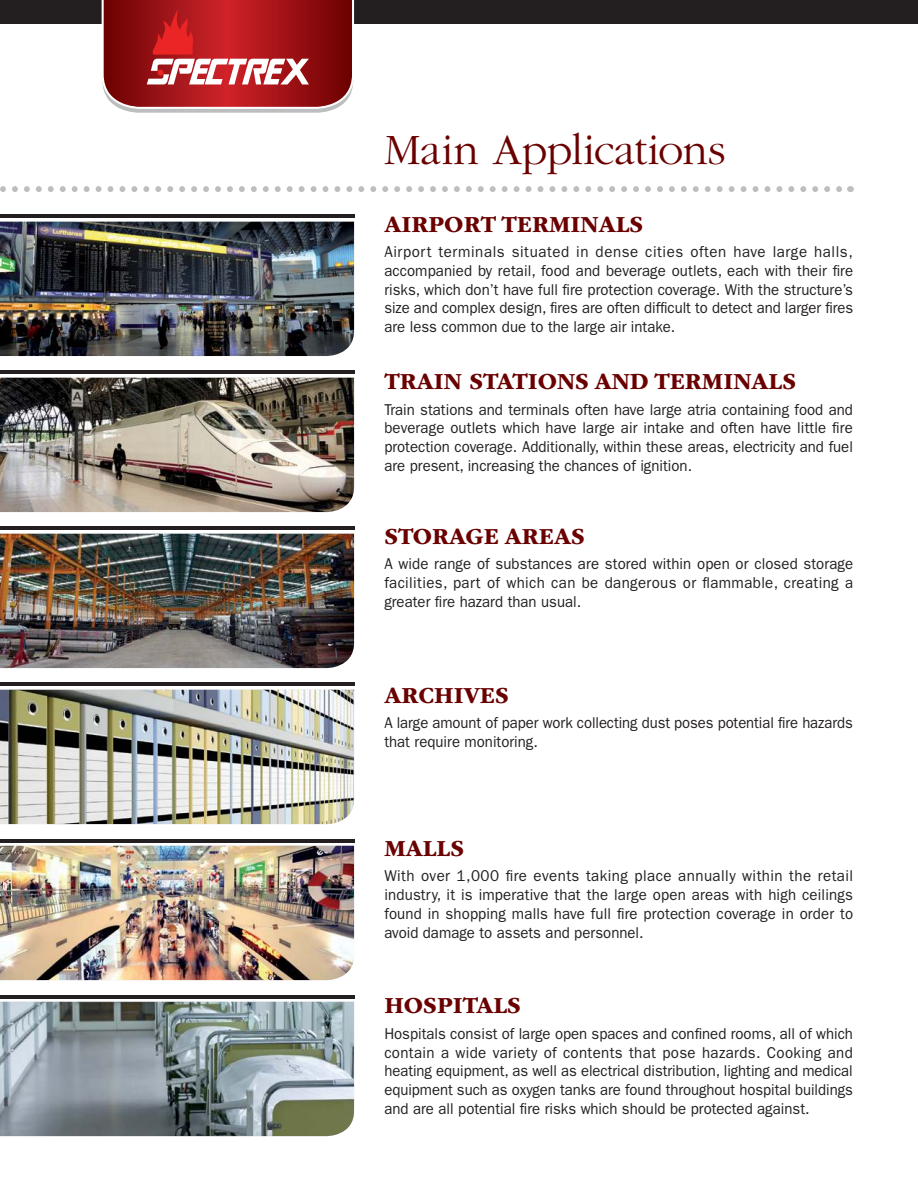
<style>
.page{position:relative;width:918px;height:1188px;background:#fff}
.page>*{position:absolute;margin:0;border:0;box-sizing:border-box;transform-origin:0 0}
.t1{font:300 45px "ITC Garamond Std";letter-spacing:-.01em;color:#6a0000}
.t2{font:700 24px "ITC Garamond Std";color:#6a0000}
.t3{font:15.75px/18.9px "ITC Franklin Gothic Std";color:#231f20;text-align:justify;scale:.95 1}
.t4{font:15.75px/18.9px "ITC Franklin Gothic Std";color:#231f20;text-align:justify;scale:.96 1}
.t5{font:15.75px/18.9px "ITC Franklin Gothic Std";color:#231f20;scale:.94 1}
</style>
<div class="page">
<div style="left:0;top:0;width:918px;height:23px;background:#231f20"></div>
<svg style="left:101px;top:0;width:254px;height:113px;background:#ad383b"></svg>
<svg style="left:0;top:186px;width:842px;height:6px"></svg>
<hr style="left:0;top:215px;width:354px;height:3px;background:#231f20">
<hr style="left:0;top:371px;width:354px;height:3px;background:#231f20">
<hr style="left:0;top:527px;width:354px;height:3px;background:#231f20">
<hr style="left:0;top:683px;width:354px;height:3px;background:#231f20">
<hr style="left:0;top:839px;width:354px;height:3px;background:#231f20">
<hr style="left:0;top:995px;width:354px;height:3px;background:#231f20">
<img style="left:0;top:222px;width:354px;height:134px">
<img style="left:0;top:378px;width:354px;height:134px">
<img style="left:0;top:534px;width:354px;height:134px">
<img style="left:0;top:690px;width:354px;height:134px">
<img style="left:0;top:846px;width:354px;height:134px">
<img style="left:0;top:1002px;width:354px;height:134px">
<h1 class="t1" style="left:384px;top:132px;width:343px">Main Applications</h1>
<h2 class="t2" style="left:384px;top:209px;width:260px">AIRPORT TERMINALS</h2>
<p class="t4" style="left:384px;top:243px;width:490px">Airport terminals situated in dense cities often have large halls, accompanied by retail, food and beverage outlets, each with their fire risks, which don’t have full fire protection coverage. With the structure’s size and complex design, fires are often difficult to detect and larger fires are less common due to the large air intake.</p>
<h2 class="t2" style="left:384px;top:367px;width:413px">TRAIN STATIONS AND TERMINALS</h2>
<p class="t3" style="left:384px;top:401px;width:495px">Train stations and terminals often have large atria containing food and beverage outlets which have large air intake and often have little fire protection coverage. Additionally, within these areas, electricity and fuel are present, increasing the chances of ignition.</p>
<h2 class="t2" style="left:384px;top:521px;width:202px">STORAGE AREAS</h2>
<p class="t3" style="left:384px;top:555px;width:495px">A wide range of substances are stored within open or closed storage facilities, part of which can be dangerous or flammable, creating a greater fire hazard than usual.</p>
<h2 class="t2" style="left:384px;top:681px;width:126px">ARCHIVES</h2>
<p class="t5" style="left:384px;top:715px;width:500px">A large amount of paper work collecting dust poses potential fire hazards that require monitoring.</p>
<h2 class="t2" style="left:384px;top:833px;width:81px">MALLS</h2>
<p class="t4" style="left:384px;top:867px;width:490px">With over 1,000 fire events taking place annually within the retail industry, it is imperative that the large open areas with high ceilings found in shopping malls have full fire protection coverage in order to avoid damage to assets and personnel.</p>
<h2 class="t2" style="left:384px;top:991px;width:138px">HOSPITALS</h2>
<p class="t3" style="left:384px;top:1025px;width:495px">Hospitals consist of large open spaces and confined rooms, all of which contain a wide variety of contents that pose hazards. Cooking and heating equipment, as well as electrical distribution, lighting and medical equipment such as oxygen tanks are found throughout hospital buildings and are all potential fire risks which should be protected against.</p>
</div>
